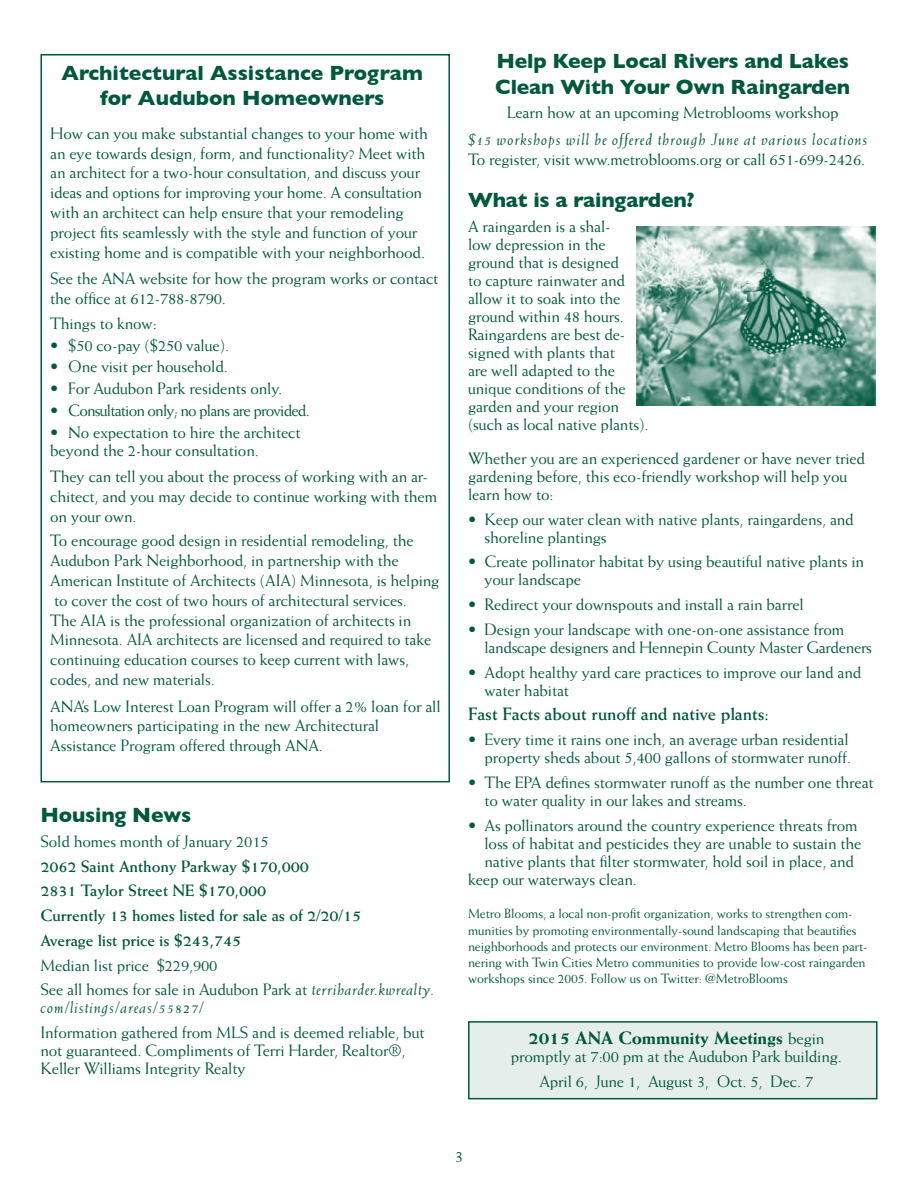
<style>
.page{position:relative;width:918px;height:1188px;background:#fff}
.page>*{position:absolute;margin:0;border:0;box-sizing:border-box;transform-origin:0 0}
.t1{font:700 21px/25.2px "Gill Sans";letter-spacing:-.01em;color:#00583d;text-align:center}
.t2{font:700 18px "Weiss";letter-spacing:-.01em;color:#00583d}
.t3{font:800 18px "Weiss";letter-spacing:-.01em;color:#00583d}
.t4{font:16.5px/18px "Weiss";letter-spacing:-.01em;color:#00583d}
.t5{font:700 16.5px/24.8px "Weiss";letter-spacing:-.01em;color:#00583d}
.t6{font:italic 16.5px "Weiss";letter-spacing:.05em;color:#00583d}
.t7{font:16.5px "Weiss";letter-spacing:-.05em;color:#00583d}
.t8{font:13.5px/16.2px "Weiss";letter-spacing:-.01em;color:#00583d}
.s1{font-style:italic}
.s2{font-weight:400;font-size:16.5px}
</style>
<div class="page">
<svg style="left:40px;top:54px;width:410px;height:729px"></svg>
<svg style="left:468px;top:1021px;width:410px;height:79px;background:#dbe7e3"></svg>
<img style="left:636px;top:226px;width:240px;height:180px">
<p class="t1" style="left:62px;top:60px;width:363px">Architectural Assistance Program for Audubon Homeowners</p>
<p class="t4" style="left:50px;top:123px;width:379px;line-height:19.8px">How can you make substantial changes to your home with an eye towards design, form, and functionality? Meet with an architect for a two-hour consultation, and discuss your ideas and options for improving your home. A consultation with an architect can help ensure that your remodeling project fits seamlessly with the style and function of your existing home and is compatible with your neighborhood.</p>
<p class="t4" style="left:50px;top:269px;width:390px;line-height:19.8px">See the ANA website for how the program works or contact the office at 612-788-8790.</p>
<p class="t4" style="left:50px;top:314px;width:108px">Things to know:</p>
<p class="t4" style="left:50px;top:336px;width:180px">• $50 co-pay ($250 value).</p>
<p class="t4" style="left:50px;top:357px;width:179px">• One visit per household.</p>
<p class="t4" style="left:50px;top:379px;width:234px">• For Audubon Park residents only.</p>
<p class="t7" style="left:50px;top:401px;width:261px">• Consultation only; no plans are provided.</p>
<p class="t4" style="left:50px;top:423px;width:252px">• No expectation to hire the architect beyond the 2-hour consultation.</p>
<p class="t4" style="left:50px;top:466px;width:389px;line-height:19.8px">They can tell you about the process of working with an ar&shy;chitect, and you may decide to continue working with them on your own.</p>
<p class="t4" style="left:50px;top:531px;width:391px;line-height:19.8px">To encourage good design in residential remodeling, the Audubon Park Neighborhood, in partnership with the American Institute of Architects (AIA) Minnesota, is helping to cover the cost of two hours of architectural services.<br>The AIA is the professional organization of architects in Minnesota. AIA architects are licensed and required to take continuing education courses to keep current with laws, codes, and new materials.</p>
<p class="t4" style="left:50px;top:696px;width:392px;line-height:19.8px">ANA’s Low Interest Loan Program will offer a 2% loan for all homeowners participating in the new Architectural<br>Assistance Program offered through ANA.</p>
<p class="t1" style="left:40px;top:802px;width:152px">Housing News</p>
<p class="t4" style="left:40px;top:832px;width:230px">Sold homes month of January 2015</p>
<p class="t5" style="left:40px;top:853px;width:322px">2062 Saint Anthony Parkway $170,000<br>2831 Taylor Street NE $170,000<br>Currently 13 homes listed for sale as of 2/20/15<br>Average list price is $243,745</p>
<p class="t4" style="left:40px;top:953px;width:395px;line-height:24.8px">Median list price $229,900<br>See all homes for sale in Audubon Park at <span class="s1">terriharder.kwrealty.</span></p>
<p class="t6" style="left:40px;top:998px;width:165px">com/listings/areas/55827/</p>
<p class="t4" style="left:40px;top:1023px;width:386px">Information gathered from MLS and is deemed reliable, but not guaranteed. Compliments of Terri Harder, Realtor®,<br>Keller Williams Integrity Realty</p>
<p class="t1" style="left:495px;top:49px;width:356px;text-align:left">Help Keep Local Rivers and Lakes<br>Clean With Your Own Raingarden</p>
<p class="t4" style="left:507px;top:104px;width:333px">Learn how at an upcoming Metroblooms workshop</p>
<p class="t6" style="left:468px;top:130px;width:401px">$15 workshops will be offered through June at various locations</p>
<p class="t4" style="left:468px;top:150px;width:399px">To register, visit www.metroblooms.org or call 651-699-2426.</p>
<p class="t1" style="left:468px;top:188px;width:228px">What is a raingarden?</p>
<p class="t4" style="left:468px;top:217px;width:182px">A raingarden is a shal-<br>low depression in the ground that is designed<br>to capture rainwater and allow it to soak into the ground within 48 hours.<br>Raingardens are best de&shy;signed with plants that<br>are well adapted to the unique conditions of the garden and your region (such as local native plants).</p>
<p class="t4" style="left:468px;top:449px;width:399px">Whether you are an experienced gardener or have never tried gardening before, this eco-friendly workshop will help you learn how to:</p>
<p class="t4" style="left:484px;top:510px;width:371px;text-indent:-16px">• Keep our water clean with native plants, raingardens, and shoreline plantings</p>
<p class="t4" style="left:484px;top:553px;width:381px;text-indent:-16px">• Create pollinator habitat by using beautiful native plants in your landscape</p>
<p class="t4" style="left:468px;top:595px;width:337px">• Redirect your downspouts and install a rain barrel</p>
<p class="t4" style="left:484px;top:620px;width:389px;text-indent:-16px">• Design your landscape with one-on-one assistance from landscape designers and Hennepin County Master Gardeners</p>
<p class="t4" style="left:484px;top:663px;width:378px;text-indent:-16px">• Adopt healthy yard care practices to improve our land and water habitat</p>
<p class="t2" style="left:468px;top:704px;width:303px">Fast Facts about runoff and native plants:</p>
<p class="t4" style="left:468px;top:730px;width:385px;text-align:right">• Every time it rains one inch, an average urban residential property sheds about 5,400 gallons of stormwater runoff.</p>
<p class="t4" style="left:484px;top:773px;width:391px;text-indent:-16px">• The EPA defines stormwater runoff as the number one threat to water quality in our lakes and streams.</p>
<p class="t4" style="left:468px;top:816px;width:391px">• As pollinators around the country experience threats from</p>
<p class="t4" style="left:484px;top:834px;width:378px">loss of habitat and pesticides they are unable to sustain the</p>
<p class="t4" style="left:484px;top:852px;width:371px">native plants that filter stormwater, hold soil in place, and</p>
<p class="t4" style="left:468px;top:870px;width:170px">keep our waterways clean.</p>
<p class="t8" style="left:468px;top:906px;width:401px">Metro Blooms, a local non-profit organization, works to strengthen com&shy;munities by promoting environmentally-sound landscaping that beautifies neighborhoods and protects our environment. Metro Blooms has been part&shy;nering with Twin Cities Metro communities to provide low-cost raingarden workshops since 2005. Follow us on Twitter: @MetroBlooms</p>
<p class="t3" style="left:528px;top:1027px;width:298px">2015 ANA Community Meetings <span class="s2">begin</span></p>
<p class="t4" style="left:511px;top:1044px;width:333px;line-height:24.8px;text-align:center">promptly at 7:00 pm at the Audubon Park building.<br>April 6, June 1, August 3, Oct. 5, Dec. 7</p>
<p class="t4" style="left:455px;top:1147px;width:10px">3</p>
</div>
